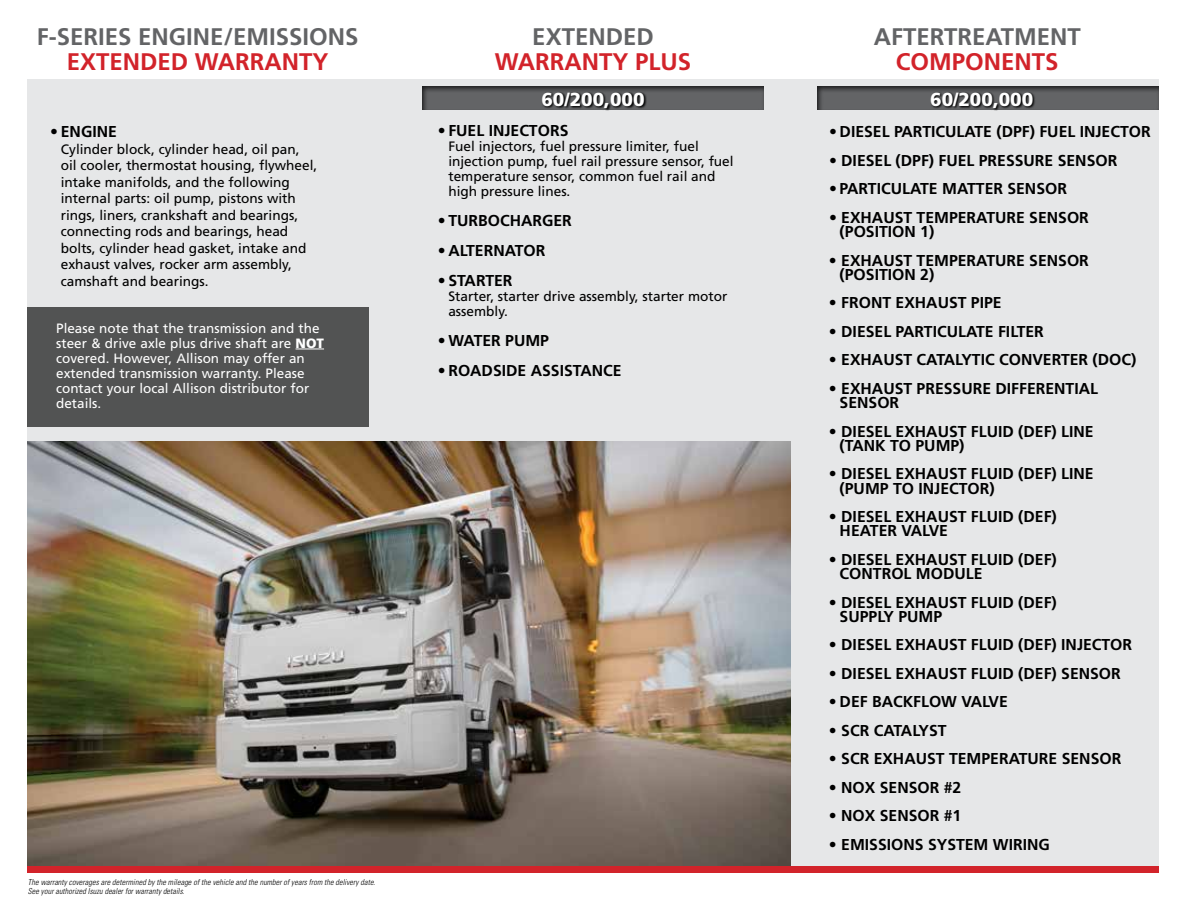
<style>
.page{position:relative;width:1186px;height:918px;background:#fff}
.page>*{position:absolute;margin:0;border:0;box-sizing:border-box;transform-origin:0 0}
.t1{font:700 24px "Frutiger";color:#636466}
.t2{font:700 24px "Frutiger";color:#d2232a}
.t3{font:900 18.9px "Frutiger";color:#fff}
.t4{font:700 15.75px/14.2px "Frutiger";color:#000}
.t5{font:13.65px/16.5px "Frutiger";color:#000}
.t6{font:13.5px/15px "Frutiger";color:#fff}
.t7{font:italic 300 condensed 8.25px/9px "Univers";letter-spacing:.01em;color:#000}
.s1{font-weight:900}
</style>
<div class="page">
<div style="left:27px;top:80px;width:1132px;height:793px;background:#e6e7e8"></div>
<img style="left:27px;top:441px;width:764px;height:425px">
<div style="left:421px;top:85px;width:344px;height:27px;background:#000;opacity:.75"></div>
<div style="left:817px;top:85px;width:342px;height:27px;background:#000;opacity:.75"></div>
<svg style="left:541px;top:91px;width:106px;height:20px;background:#414243"></svg>
<svg style="left:930px;top:91px;width:105px;height:20px;background:#414243"></svg>
<div style="left:27px;top:307px;width:341px;height:120px;background:#525353"></div>
<svg style="left:296px;top:349px;width:28px;height:1px"></svg>
<div style="left:27px;top:866px;width:1132px;height:7px;background:#d2232a"></div>
<h1 class="t1" style="left:37px;top:23px;width:323px">F-SERIES ENGINE/EMISSIONS</h1>
<h1 class="t2" style="left:67px;top:48px;width:263px">EXTENDED WARRANTY</h1>
<p class="t4" style="left:50px;top:125px;width:68px">• ENGINE</p>
<p class="t5" style="left:61px;top:141px;width:258px">Cylinder block, cylinder head, oil pan, oil cooler, thermostat housing, flywheel, intake manifolds, and the following internal parts: oil pump, pistons with rings, liners, crankshaft and bearings, connecting rods and bearings, head bolts, cylinder head gasket, intake and exhaust valves, rocker arm assembly, camshaft and bearings.</p>
<p class="t6" style="left:56px;top:320px;width:269px">Please note that the transmission and the steer &amp; drive axle plus drive shaft are <span class="s1">NOT </span>covered. However, Allison may offer an extended transmission warranty. Please contact your local Allison distributor for details.</p>
<p class="t7" style="left:28px;top:878px;width:349px">The warranty coverages are determined by the mileage of the vehicle and the number of years from the delivery date.<br>See your authorized Isuzu dealer for warranty details.</p>
<h1 class="t1" style="left:532px;top:22px;width:123px">EXTENDED</h1>
<h1 class="t2" style="left:495px;top:48px;width:198px">WARRANTY PLUS</h1>
<h1 class="t1" style="left:874px;top:22px;width:209px">AFTERTREATMENT</h1>
<h1 class="t2" style="left:896px;top:48px;width:164px">COMPONENTS</h1>
<p class="t3" style="left:541px;top:88px;width:105px">60/200,000</p>
<p class="t3" style="left:930px;top:88px;width:105px">60/200,000</p>
<p class="t4" style="left:438px;top:123px;width:132px">• FUEL INJECTORS</p>
<p class="t5" style="left:448px;top:139px;width:287px;line-height:15px">Fuel injectors, fuel pressure limiter, fuel injection pump, fuel rail pressure sensor, fuel temperature sensor, common fuel rail and high pressure lines.</p>
<p class="t4" style="left:438px;top:213px;width:136px">• TURBOCHARGER</p>
<p class="t4" style="left:438px;top:243px;width:109px">• ALTERNATOR</p>
<p class="t4" style="left:438px;top:273px;width:76px">• STARTER</p>
<p class="t5" style="left:448px;top:289px;width:281px;line-height:15px">Starter, starter drive assembly, starter motor assembly.</p>
<p class="t4" style="left:438px;top:333px;width:113px">• WATER PUMP</p>
<p class="t4" style="left:438px;top:363px;width:185px">• ROADSIDE ASSISTANCE</p>
<p class="t4" style="left:829px;top:125px;width:323px">• DIESEL PARTICULATE (DPF) FUEL INJECTOR</p>
<p class="t4" style="left:829px;top:153px;width:290px">• DIESEL (DPF) FUEL PRESSURE SENSOR</p>
<p class="t4" style="left:829px;top:182px;width:240px">• PARTICULATE MATTER SENSOR</p>
<p class="t4" style="left:840px;top:210px;width:251px;text-indent:-11px">• EXHAUST TEMPERATURE SENSOR (POSITION 1)</p>
<p class="t4" style="left:840px;top:253px;width:251px;text-indent:-11px">• EXHAUST TEMPERATURE SENSOR (POSITION 2)</p>
<p class="t4" style="left:829px;top:296px;width:174px">• FRONT EXHAUST PIPE</p>
<p class="t4" style="left:829px;top:324px;width:216px">• DIESEL PARTICULATE FILTER</p>
<p class="t4" style="left:829px;top:353px;width:309px">• EXHAUST CATALYTIC CONVERTER (DOC)</p>
<p class="t4" style="left:840px;top:381px;width:260px;text-indent:-11px">• EXHAUST PRESSURE DIFFERENTIAL<br>SENSOR</p>
<p class="t4" style="left:840px;top:424px;width:255px;text-indent:-11px">• DIESEL EXHAUST FLUID (DEF) LINE (TANK TO PUMP)</p>
<p class="t4" style="left:840px;top:467px;width:255px;text-indent:-11px">• DIESEL EXHAUST FLUID (DEF) LINE (PUMP TO INJECTOR)</p>
<p class="t4" style="left:840px;top:509px;width:219px;text-indent:-11px">• DIESEL EXHAUST FLUID (DEF)<br>HEATER VALVE</p>
<p class="t4" style="left:840px;top:552px;width:219px;text-indent:-11px">• DIESEL EXHAUST FLUID (DEF)<br>CONTROL MODULE</p>
<p class="t4" style="left:840px;top:595px;width:219px;text-indent:-11px">• DIESEL EXHAUST FLUID (DEF)<br>SUPPLY PUMP</p>
<p class="t4" style="left:829px;top:638px;width:305px">• DIESEL EXHAUST FLUID (DEF) INJECTOR</p>
<p class="t4" style="left:829px;top:666px;width:293px">• DIESEL EXHAUST FLUID (DEF) SENSOR</p>
<p class="t4" style="left:829px;top:695px;width:180px">• DEF BACKFLOW VALVE</p>
<p class="t4" style="left:829px;top:723px;width:119px">• SCR CATALYST</p>
<p class="t4" style="left:829px;top:752px;width:294px">• SCR EXHAUST TEMPERATURE SENSOR</p>
<p class="t4" style="left:829px;top:780px;width:134px">• NOX SENSOR #2</p>
<p class="t4" style="left:829px;top:809px;width:134px">• NOX SENSOR #1</p>
<p class="t4" style="left:829px;top:837px;width:222px">• EMISSIONS SYSTEM WIRING</p>
</div>
